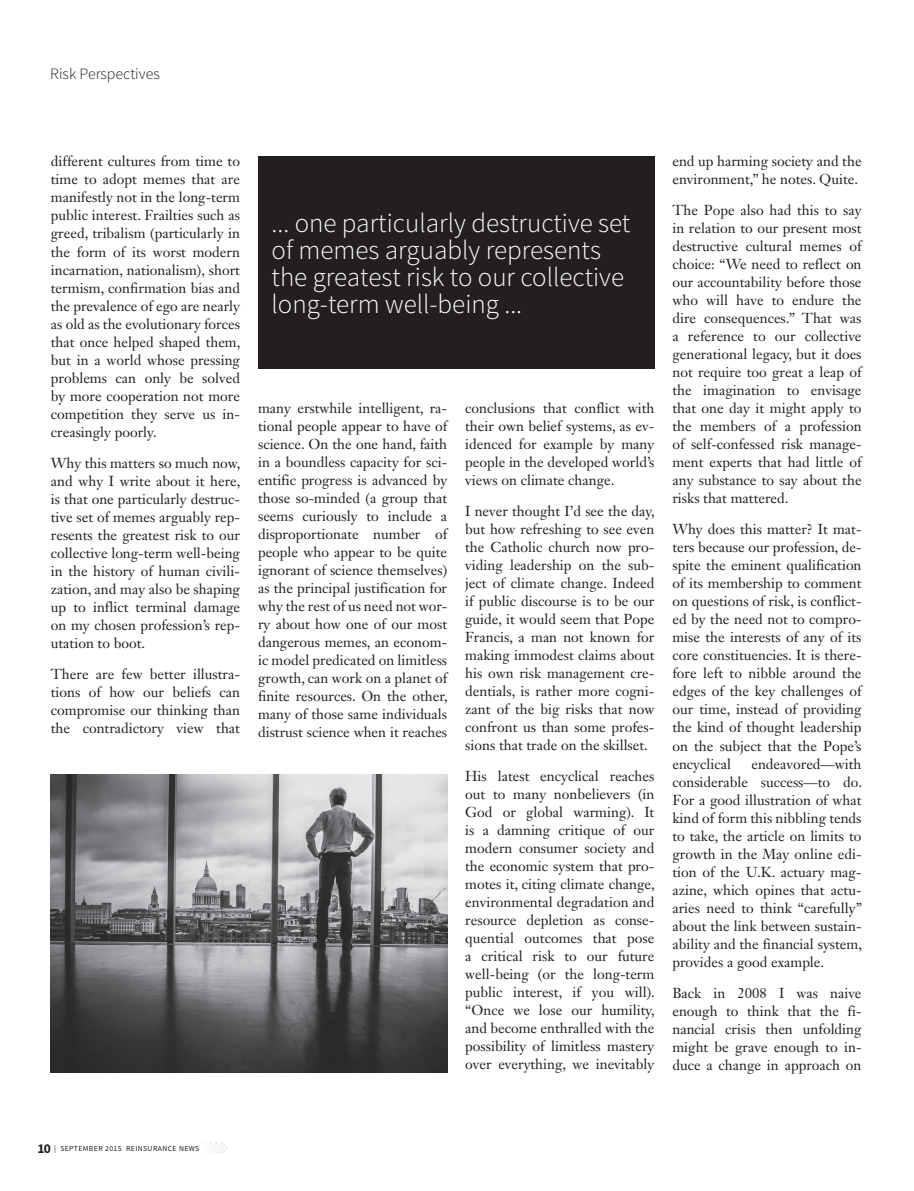
<style>
.page{position:relative;width:914px;height:1191px;background:#fff}
.page>*{position:absolute;margin:0;border:0;box-sizing:border-box;transform-origin:0 0}
.t1{font:300 27px/27px "Source Sans Pro";color:#fff}
.t2{font:300 15.9px "Source Sans Pro";color:#231f20}
.t3{font:14.25px/18px "Janson Text LT Std";color:#231f20;text-align:justify}
.t4{font:7.8px "Source Sans Pro";letter-spacing:.05em;color:#231f20}
.s1{font-weight:700;font-size:13.5px}
</style>
<div class="page">
<div style="left:258px;top:156px;width:396px;height:212px;background:#231f20"></div>
<img style="left:51px;top:774px;width:396px;height:297px">
<svg style="left:204px;top:1142px;width:23px;height:11px"></svg>
<p class="t2" style="left:50px;top:64px;width:111px">Risk Perspectives</p>
<p class="t3" style="left:51px;top:152px;width:191px">different cultures from time to time to adopt memes that are manifestly not in the long-term public interest. Frailties such as greed, tribalism (particularly in the form of its worst modern incarnation, nationalism), short termism, confirmation bias and the prevalence of ego are nearly as old as the evolutionary forces that once helped shaped them, but in a world whose pressing problems can only be solved by more cooperation not more competition they serve us in&shy;creasingly poorly.</p>
<p class="t3" style="left:51px;top:453px;width:191px">Why this matters so much now, and why I write about it here, is that one particularly destruc&shy;tive set of memes arguably rep&shy;resents the greatest risk to our collective long-term well-being in the history of human civili&shy;zation, and may also be shaping up to inflict terminal damage on my chosen profession’s rep&shy;utation to boot.</p>
<p class="t3" style="left:51px;top:664px;width:191px">There are few better illustra&shy;tions of how our beliefs can compromise our thinking than the contradictory view that</p>
<h1 class="t1" style="left:271px;top:209px;width:360px">... one particularly destructive set of memes arguably represents the greatest risk to our collective long-term well-being ...</h1>
<p class="t3" style="left:258px;top:399px;width:191px">many erstwhile intelligent, ra&shy;tional people appear to have of science. On the one hand, faith in a boundless capacity for sci&shy;entific progress is advanced by those so-minded (a group that seems curiously to include a disproportionate number of people who appear to be quite ignorant of science themselves) as the principal justification for why the rest of us need not wor&shy;ry about how one of our most dangerous memes, an econom&shy;ic model predicated on limitless growth, can work on a planet of finite resources. On the other, many of those same individuals distrust science when it reaches</p>
<p class="t3" style="left:465px;top:398px;width:191px">conclusions that conflict with their own belief systems, as ev&shy;idenced for example by many people in the developed world’s views on climate change.</p>
<p class="t3" style="left:465px;top:501px;width:191px">I never thought I’d see the day, but how refreshing to see even the Catholic church now pro&shy;viding leadership on the sub&shy;ject of climate change. Indeed if public discourse is to be our guide, it would seem that Pope Francis, a man not known for making immodest claims about his own risk management cre&shy;dentials, is rather more cogni&shy;zant of the big risks that now confront us than some profes&shy;sions that trade on the skillset.</p>
<p class="t3" style="left:465px;top:766px;width:191px">His latest encyclical reaches out to many nonbelievers (in God or global warming). It is a damning critique of our modern consumer society and the economic system that pro&shy;motes it, citing climate change, environmental degradation and resource depletion as conse&shy;quential outcomes that pose a critical risk to our future well-being (or the long-term public interest, if you will). “Once we lose our humility, and become enthralled with the possibility of limitless mastery over everything, we inevitably</p>
<p class="t3" style="left:672px;top:152px;width:191px">end up harming society and the environment,” he notes. Quite.</p>
<p class="t3" style="left:672px;top:201px;width:191px">The Pope also had this to say in relation to our present most destructive cultural memes of choice: “We need to reflect on our accountability before those who will have to endure the dire consequences.” That was a reference to our collective generational legacy, but it does not require too great a leap of the imagination to envisage that one day it might apply to the members of a profession of self-confessed risk manage&shy;ment experts that had little of any substance to say about the risks that mattered.</p>
<p class="t3" style="left:672px;top:520px;width:191px">Why does this matter? It mat&shy;ters because our profession, de&shy;spite the eminent qualification of its membership to comment on questions of risk, is conflict&shy;ed by the need not to compro&shy;mise the interests of any of its core constituencies. It is there&shy;fore left to nibble around the edges of the key challenges of our time, instead of providing the kind of thought leadership on the subject that the Pope’s encyclical</p>
<p class="t3" style="left:672px;top:754px;width:191px;text-indent:79px">endeavored—with considerable success—to do.<br>For a good illustration of what kind of form this nibbling tends to take, the article on limits to growth in the May online edi&shy;tion of the U.K. actuary mag&shy;azine, which opines that actu&shy;aries need to think “carefully” about the link between sustain&shy;ability and the financial system, provides a good example.</p>
<p class="t3" style="left:672px;top:983px;width:191px">Back in 2008 I was naive enough to think that the fi&shy;nancial crisis then unfolding might be grave enough to in&shy;duce a change in approach on</p>
<p class="t4" style="left:37px;top:1143px;width:163px"><span class="s1">10</span> | SEPTEMBER 2015 REINSURANCE NEWS</p>
</div>
